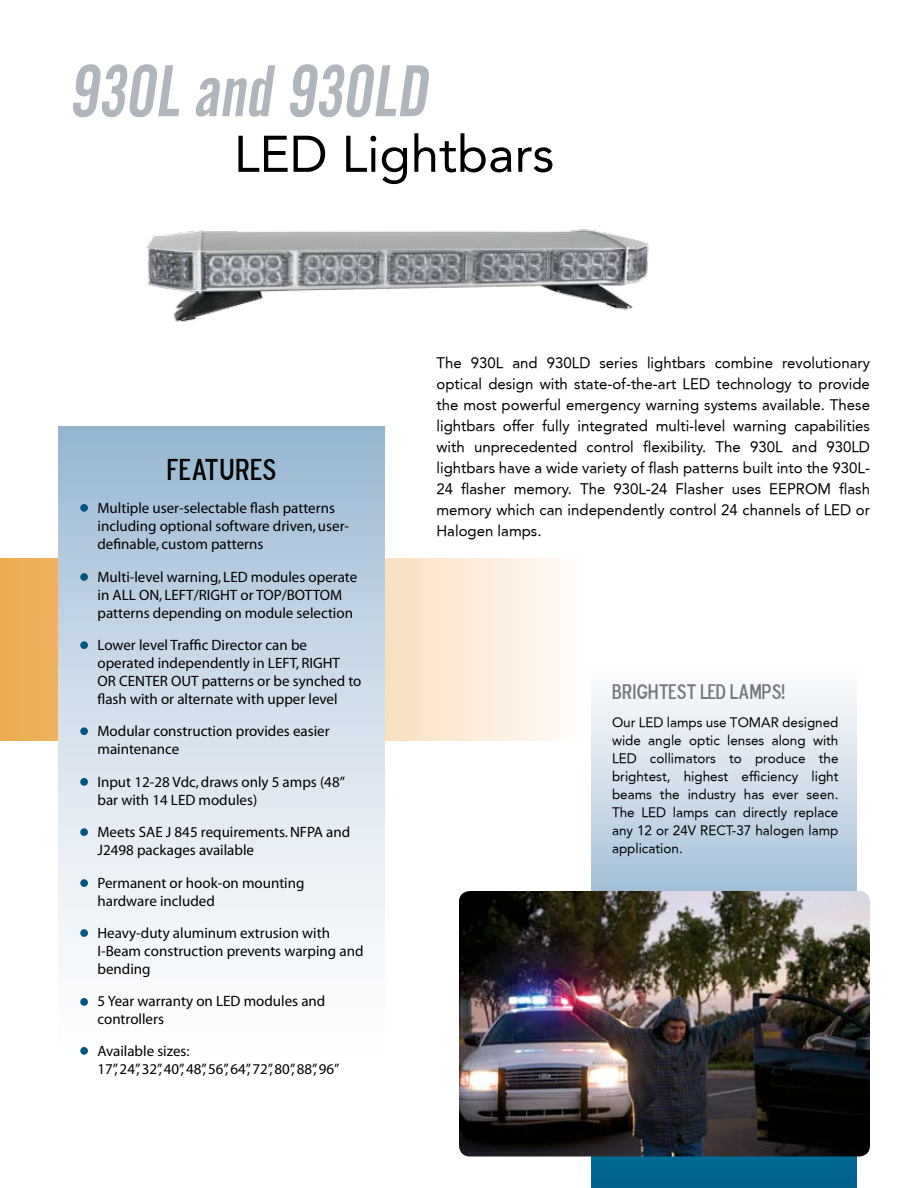
<style>
.page{position:relative;width:918px;height:1188px;background:#fff}
.page>*{position:absolute;margin:0;border:0;box-sizing:border-box;transform-origin:0 0}
.t1{font:72px "Alternate Gothic No 2 BT";color:#b0b6bb}
.t2{font:51px "Avenir";color:#000}
.t3{font:30px "Blue Highway D Type";letter-spacing:.05em;color:#000}
.t4{font:21px "Blue Highway D Type";color:#76787b}
.t5{font:15px/18px "Myriad";color:#000}
.t6{font:15px/21px "Avenir";color:#000;text-align:justify}
.t7{font:13.5px/18px "Avenir";color:#000;text-align:justify}
</style>
<div class="page">
<svg style="left:0;top:558px;width:561px;height:183px;background:#f8dcb8"></svg>
<svg style="left:591px;top:689px;width:265px;height:499px;background:#b2ccdd"></svg>
<img style="left:459px;top:891px;width:411px;height:265px;border-radius:11px">
<img style="left:147px;top:229px;width:502px;height:94px">
<div style="left:58px;top:426px;width:327px;height:682px;background:linear-gradient(to bottom,#9fbcd5,#fff)"></div>
<div style="left:80px;top:504px;width:8px;height:8px;background:#005480;border-radius:50%"></div>
<div style="left:80px;top:573px;width:8px;height:8px;background:#005480;border-radius:50%"></div>
<div style="left:80px;top:641px;width:8px;height:8px;background:#005480;border-radius:50%"></div>
<div style="left:80px;top:727px;width:8px;height:8px;background:#005480;border-radius:50%"></div>
<div style="left:80px;top:778px;width:8px;height:8px;background:#005480;border-radius:50%"></div>
<div style="left:80px;top:828px;width:8px;height:8px;background:#005480;border-radius:50%"></div>
<div style="left:80px;top:879px;width:8px;height:8px;background:#005480;border-radius:50%"></div>
<div style="left:80px;top:929px;width:8px;height:8px;background:#005480;border-radius:50%"></div>
<div style="left:80px;top:998px;width:8px;height:8px;background:#005480;border-radius:50%"></div>
<div style="left:80px;top:1047px;width:8px;height:8px;background:#005480;border-radius:50%"></div>
<h1 class="t1" style="left:69px;top:51px;width:371px">930L and 930LD</h1>
<h2 class="t2" style="left:234px;top:124px;width:322px">LED Lightbars</h2>
<h3 class="t3" style="left:168px;top:451px;width:110px">FEATURES</h3>
<p class="t5" style="left:98px;top:500px;width:253px">Multiple user-selectable flash patterns including optional software driven, user&shy;definable, custom patterns</p>
<p class="t5" style="left:98px;top:568px;width:261px">Multi-level warning, LED modules operate in ALL ON, LEFT/RIGHT or TOP/BOTTOM patterns depending on module selection</p>
<p class="t5" style="left:98px;top:637px;width:265px">Lower level Traffic Director can be operated independently in LEFT, RIGHT OR CENTER OUT patterns or be synched to flash with or alternate with upper level</p>
<p class="t5" style="left:98px;top:723px;width:234px">Modular construction provides easier maintenance</p>
<p class="t5" style="left:98px;top:773px;width:249px">Input 12-28 Vdc, draws only 5 amps (48” bar with 14 LED modules)</p>
<p class="t5" style="left:98px;top:824px;width:254px">Meets SAE J 845 requirements. NFPA and<br>J2498 packages available</p>
<p class="t5" style="left:98px;top:874px;width:209px">Permanent or hook-on mounting hardware included</p>
<p class="t5" style="left:98px;top:925px;width:268px">Heavy-duty aluminum extrusion with<br>I-Beam construction prevents warping and bending</p>
<p class="t5" style="left:98px;top:993px;width:229px">5 Year warranty on LED modules and controllers</p>
<p class="t5" style="left:98px;top:1043px;width:244px">Available sizes:<br>17”, 24”, 32”, 40”, 48”, 56”, 64”, 72”, 80”, 88”, 96”</p>
<p class="t6" style="left:436px;top:352px;width:435px">The 930L and 930LD series lightbars combine revolutionary optical design with state-of-the-art LED technology to provide the most powerful emergency warning systems available. These lightbars offer fully integrated multi-level warning capabilities with unprecedented control flexibility. The 930L and 930LD lightbars have a wide variety of flash patterns built into the 930L-24 flasher memory. The 930L-24 Flasher uses EEPROM flash memory which can independently control 24 channels of LED or Halogen lamps.</p>
<h3 class="t4" style="left:612px;top:678px;width:175px">BRIGHTEST LED LAMPS!</h3>
<p class="t7" style="left:612px;top:713px;width:228px">Our LED lamps use TOMAR designed wide angle optic lenses along with LED collimators to produce the brightest, highest efficiency light beams the industry has ever seen.<br>The LED lamps can directly replace any 12 or 24V RECT-37 halogen lamp application.</p>
</div>
